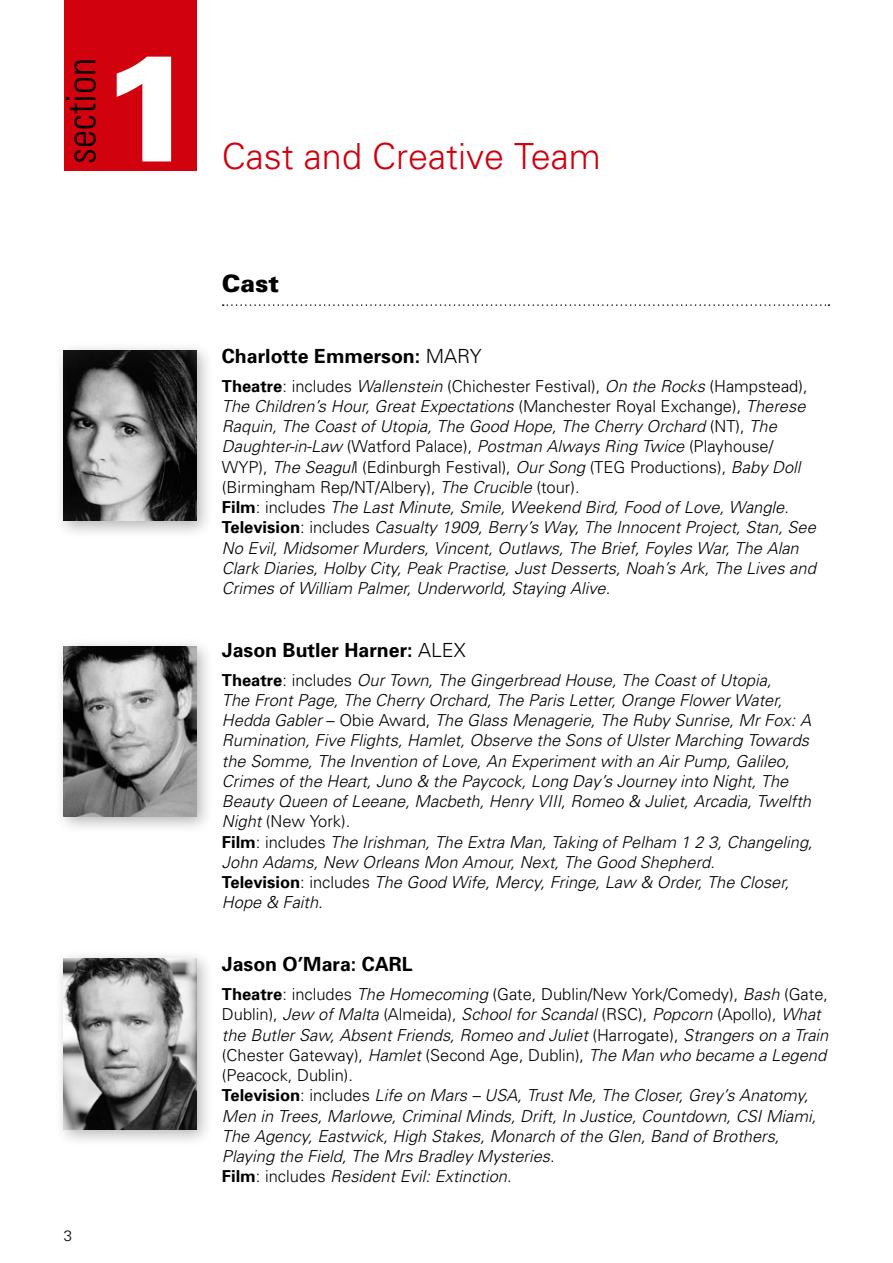
<style>
.page{position:relative;width:893px;height:1263px;background:#fff}
.page>*{position:absolute;margin:0;border:0;box-sizing:border-box;transform-origin:0 0}
.t1{font:900 151.5px "Univers";color:#fff}
.t2{font:300 condensed 40.5px "Univers";color:#000}
.t3{font:300 36px "Univers";color:#d1010e}
.t4{font:900 24px "Univers";color:#000}
.t5{font:700 19.5px "Univers";color:#000}
.t6{font:italic 300 16.5px/20.2px "Univers";color:#000}
.t7{font:300 15px "Univers";color:#000}
.s1{font-weight:300}
.s2{font-weight:700;font-style:normal}
.s3{font-style:normal}
</style>
<div class="page">
<svg style="left:223px;top:304px;width:606px;height:2px"></svg>
<div style="left:53px;top:340px;width:161px;height:199px;background:#000;opacity:.3"></div>
<img style="left:64px;top:351px;width:132px;height:170px">
<div style="left:53px;top:636px;width:161px;height:198px;background:#000;opacity:.3"></div>
<img style="left:64px;top:646px;width:132px;height:170px">
<div style="left:53px;top:948px;width:161px;height:199px;background:#000;opacity:.3"></div>
<img style="left:64px;top:959px;width:132px;height:170px">
<div style="left:64px;top:0;width:132px;height:170px;background:#d1010e"></div>
<h2 class="t2" style="left:57px;top:164px;width:107px;rotate:-90deg">section</h2>
<h1 class="t1" style="left:97px;top:13px;width:103px">1</h1>
<p class="t7" style="left:64px;top:1227px;width:10px">3</p>
<h3 class="t3" style="left:222px;top:134px;width:380px">Cast and Creative Team</h3>
<h3 class="t4" style="left:222px;top:268px;width:59px">Cast</h3>
<p class="t5" style="left:222px;top:343px;width:261px">Charlotte Emmerson: <span class="s1">MARY</span></p>
<p class="t6" style="left:222px;top:375px;width:595px"><span class="s2">Theatre</span><span class="s3">: includes</span> Wallenstein <span class="s3">(Chichester Festival),</span> On the Rocks <span class="s3">(Hampstead), </span>The Children’s Hour, Great Expectations <span class="s3">(Manchester Royal Exchange),</span> Therese Raquin, The Coast of Utopia, The Good Hope, The Cherry Orchard <span class="s3">(NT),</span> The Daughter-in-Law <span class="s3">(Watford Palace),</span> Postman Always Ring Twice <span class="s3">(Playhouse/ WYP),</span> The Seagul<span class="s3">l (Edinburgh Festival),</span> Our Song <span class="s3">(TEG Productions),</span> Baby Doll <span class="s3">(Birmingham Rep/NT/Albery),</span> The Crucible <span class="s3">(tour).<br></span><span class="s2">Film</span><span class="s3">: includes</span> The Last Minute, Smile, Weekend Bird, Food of Love, Wangle<span class="s3">.<br></span><span class="s2">Television</span><span class="s3">: includes</span> Casualty 1909, Berry’s Way, The Innocent Project, Stan, See No Evil, Midsomer Murders, Vincent, Outlaws, The Brief, Foyles War, The Alan Clark Diaries, Holby City, Peak Practise, Just Desserts, Noah’s Ark, The Lives and Crimes of William Palmer, Underworld, Staying Alive<span class="s3">.</span></p>
<p class="t5" style="left:222px;top:637px;width:245px">Jason Butler Harner: <span class="s1">ALEX</span></p>
<p class="t6" style="left:222px;top:669px;width:592px"><span class="s2">Theatre</span><span class="s3">: includes</span> Our Town, The Gingerbread House, The Coast of Utopia,<br>The Front Page, The Cherry Orchard, The Paris Letter, Orange Flower Water, Hedda Gabler <span class="s3">– Obie Award,</span> The Glass Menagerie, The Ruby Sunrise, Mr Fox: A Rumination, Five Flights, Hamlet, Observe the Sons of Ulster Marching Towards the Somme, The Invention of Love, An Experiment with an Air Pump, Galileo, Crimes of the Heart, Juno &amp; the Paycock, Long Day’s Journey into Night, The Beauty Queen of Leeane, Macbeth, Henry VIII, Romeo &amp; Juliet, Arcadia, Twelfth Night <span class="s3">(New York).<br></span><span class="s2">Film</span><span class="s3">: includes</span> The Irishman, The Extra Man, Taking of Pelham 1 2 3, Changeling, John Adams, New Orleans Mon Amour, Next, The Good Shepherd<span class="s3">.<br></span><span class="s2">Television</span><span class="s3">: includes</span> The Good Wife, Mercy, Fringe, Law &amp; Order, The Closer, Hope &amp; Faith.</p>
<p class="t5" style="left:222px;top:952px;width:192px">Jason O’Mara: CARL</p>
<p class="t6" style="left:222px;top:983px;width:608px"><span class="s2">Theatre</span><span class="s3">: includes</span> The Homecoming <span class="s3">(Gate, Dublin/New York/Comedy),</span> Bash <span class="s3">(Gate, Dublin),</span> Jew of Malta <span class="s3">(Almeida),</span> School for Scandal <span class="s3">(RSC),</span> Popcorn <span class="s3">(Apollo),</span> What the Butler Saw, Absent Friends, Romeo and Juliet <span class="s3">(Harrogate),</span> Strangers on a Train <span class="s3">(Chester Gateway),</span> Hamlet <span class="s3">(Second Age, Dublin),</span> The Man who became a Legend <span class="s3">(Peacock, Dublin).<br></span><span class="s2">Television</span><span class="s3">: includes</span> Life on Mars – USA, Trust Me, The Closer, Grey’s Anatomy, Men in Trees, Marlowe, Criminal Minds, Drift, In Justice, Countdown, CSI Miami, The Agency, Eastwick, High Stakes, Monarch of the Glen, Band of Brothers, Playing the Field, The Mrs Bradley Mysteries<span class="s3">.<br></span><span class="s2">Film</span><span class="s3">: includes</span> Resident Evil: Extinction<span class="s3">.</span></p>
</div>
